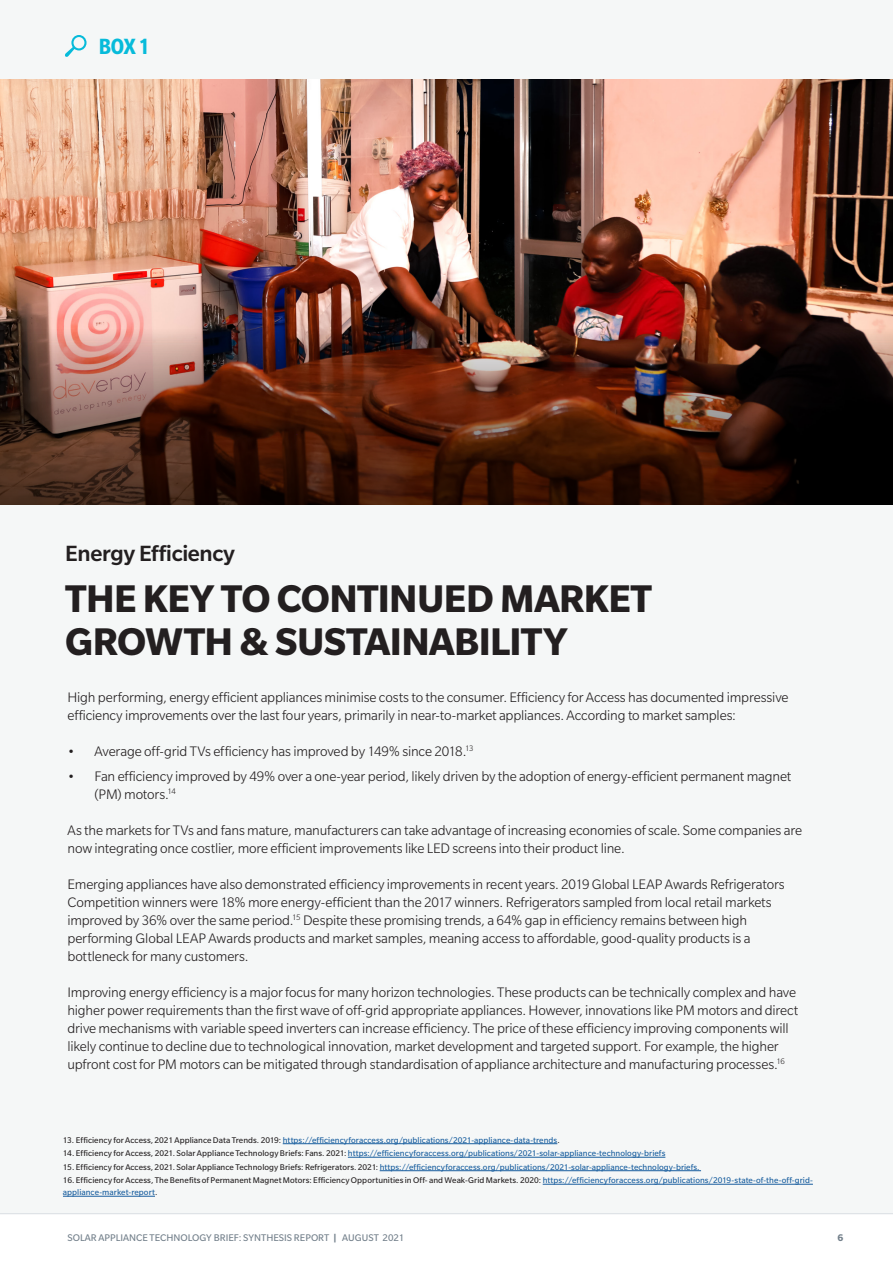
<style>
.page{position:relative;width:893px;height:1263px;background:#fff}
.page>*{position:absolute;margin:0;border:0;box-sizing:border-box;transform-origin:0 0}
.Subhead_2{font:700 42px/43.3px "Slate Std";letter-spacing:-.015em;color:#231f20}
.Subhead_2-2{font:500 24px "Slate Std";letter-spacing:-.015em;color:#231f20}
.Top_Intro_Header{font:700 condensed 24px "Slate Std";color:#07bbda}
.Body_Text{font:300 15px/18px "Slate Std";letter-spacing:-.01em;color:#231f20}
.t1{font:10.5px "Slate Std";color:#727f8a}
.t2{font:700 10.5px "Slate Std";color:#727f8a}
.Footnotes_Text{font:9px "Slate Std";letter-spacing:.005em;color:#175d9e}
.Footnotes_Text-2{font:9px/12px "Slate Std";letter-spacing:.005em;color:#231f20}
.s1{color:#231f20}
.s2{color:#175d9e}
.s3{font-weight:700}
</style>
<div class="page">
<hr style="left:0;top:1213px;width:893px;height:1px;background:#dadfe3">
<img style="left:0;top:80px;width:893px;height:250px">
<img style="left:0;top:330px;width:893px;height:175px">
<svg style="left:65px;top:35px;width:22px;height:22px"></svg>
<hr style="left:283px;top:1143px;width:274px;height:1px;background:#175d9e">
<hr style="left:348px;top:1157px;width:317px;height:1px;background:#175d9e">
<hr style="left:380px;top:1170px;width:321px;height:1px;background:#175d9e">
<hr style="left:543px;top:1184px;width:270px;height:1px;background:#175d9e">
<hr style="left:63px;top:1196px;width:92px;height:1px;background:#175d9e">
<p class="Top_Intro_Header" style="left:99px;top:33px;width:53px">BOX 1</p>
<p class="Subhead_2-2" style="left:65px;top:541px;width:171px">Energy Efficiency</p>
<p class="Subhead_2" style="left:65px;top:576px;width:588px">THE KEY TO CONTINUED MARKET<br>GROWTH &amp; SUSTAINABILITY</p>
<p class="Body_Text" style="left:68px;top:689px;width:723px">High performing, energy efficient appliances minimise costs to the consumer. Efficiency for Access has documented impressive efficiency improvements over the last four years, primarily in near-to-market appliances. According to market samples:</p>
<p class="Body_Text" style="left:68px;top:743px;width:407px">• Average off-grid TVs efficiency has improved by 149% since 2018.<sup>13</sup></p>
<p class="Body_Text" style="left:94px;top:767px;width:698px;text-indent:-27px">• Fan efficiency improved by 49% over a one-year period, likely driven by the adoption of energy-efficient permanent magnet (PM) motors.<sup>14</sup></p>
<p class="Body_Text" style="left:68px;top:821px;width:736px">As the markets for TVs and fans mature, manufacturers can take advantage of increasing economies of scale. Some companies are now integrating once costlier, more efficient improvements like LED screens into their product line.</p>
<p class="Body_Text" style="left:68px;top:875px;width:719px">Emerging appliances have also demonstrated efficiency improvements in recent years. 2019 Global LEAP Awards Refrigerators Competition winners were 18% more energy-efficient than the 2017 winners. Refrigerators sampled from local retail markets improved by 36% over the same period.<sup>15</sup> Despite these promising trends, a 64% gap in efficiency remains between high performing Global LEAP Awards products and market samples, meaning access to affordable, good-quality products is a bottleneck for many customers.</p>
<p class="Body_Text" style="left:68px;top:983px;width:732px">Improving energy efficiency is a major focus for many horizon technologies. These products can be technically complex and have higher power requirements than the first wave of off-grid appropriate appliances. However, innovations like PM motors and direct drive mechanisms with variable speed inverters can increase efficiency. The price of these efficiency improving components will likely continue to decline due to technological innovation, market development and targeted support. For example, the higher upfront cost for PM motors can be mitigated through standardisation of appliance architecture and manufacturing processes.<sup>16</sup></p>
<p class="Footnotes_Text" style="left:63px;top:1135px;width:498px"><span class="s1">13. Efficiency for Access, 2021 Appliance Data Trends. 2019:</span> https://efficiencyforaccess.org/publications/2021-appliance-data-trends<span class="s1">.</span></p>
<p class="Footnotes_Text" style="left:63px;top:1149px;width:604px"><span class="s1">14. Efficiency for Access, 2021. Solar Appliance Technology Briefs: Fans. 2021:</span> https://efficiencyforaccess.org/publications/2021-solar-appliance-technology-briefs</p>
<p class="Footnotes_Text" style="left:63px;top:1162px;width:638px"><span class="s1">15. Efficiency for Access, 2021. Solar Appliance Technology Briefs: Refrigerators. 2021:</span> https://efficiencyforaccess.org/publications/2021-solar-appliance-technology-briefs.</p>
<p class="Footnotes_Text-2" style="left:63px;top:1174px;width:751px">16. Efficiency for Access, The Benefits of Permanent Magnet Motors: Efficiency Opportunities in Off- and Weak-Grid Markets. 2020: <span class="s2">https://efficiencyforaccess.org/publications/2019-state-of-the-off-grid&shy;appliance-market-report</span>.</p>
<p class="t1" style="left:68px;top:1232px;width:338px">SOLAR APPLIANCE TECHNOLOGY BRIEF: SYNTHESIS REPORT <span class="s3">|</span> AUGUST 2021</p>
<p class="t2" style="left:838px;top:1232px;width:7px">6</p>
</div>
